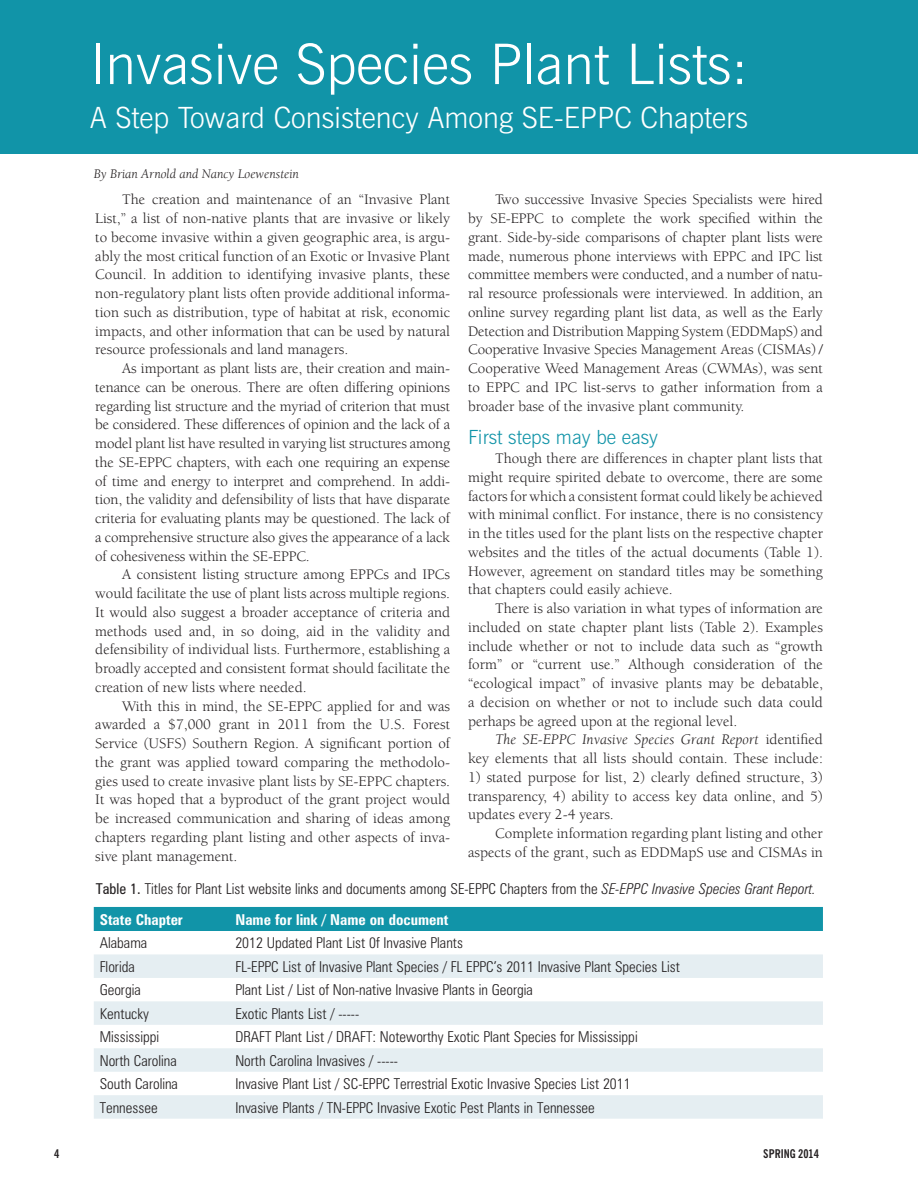
<style>
.page{position:relative;width:918px;height:1188px;background:#fff}
.page>*{position:absolute;margin:0;border:0;box-sizing:border-box;transform-origin:0 0}
.t1{font:300 55.95px "News Gothic BT";color:#fff}
.t2{font:300 29.25px "News Gothic BT";color:#fff}
.t3{font:300 19.5px "News Gothic BT";color:#1194a8}
.t4{font:15px/18.8px "Berkeley";color:#231f20;text-align:justify}
.t5{font:300 condensed 15px/31.3px "Zurich BT";color:#231f20}
.t6{font:700 condensed 15px "Zurich BT";color:#fff}
.t7{font:italic 13.5px "Berkeley";color:#231f20}
.t8{font:700 condensed 12px "News Gothic BT";color:#231f20}
.s1{font-style:italic}
.s2{font-weight:400}
.s3{font-weight:700;color:#fff}
</style>
<div class="page">
<div style="left:0;top:0;width:918px;height:153px;background:#1194a8"></div>
<div style="left:94px;top:907px;width:729px;height:24px;background:#1194a8"></div>
<svg style="left:94px;top:954px;width:729px;height:165px;fill:#e5eef2"></svg>
<h1 class="t1" style="left:90px;top:30px;width:660px">Invasive Species Plant Lists:</h1>
<h2 class="t2" style="left:90px;top:100px;width:660px">A Step Toward Consistency Among SE-EPPC Chapters</h2>
<p class="t7" style="left:94px;top:167px;width:207px">By Brian Arnold and Nancy Loewenstein</p>
<p class="t4" style="left:95px;top:191px;width:356px;text-indent:27px">The creation and maintenance of an “Invasive Plant List,” a list of non-native plants that are invasive or likely to become invasive within a given geographic area, is argu&shy;ably the most critical function of an Exotic or Invasive Plant Council. In addition to identifying invasive plants, these non-regulatory plant lists often provide additional informa&shy;tion such as distribution, type of habitat at risk, economic impacts, and other information that can be used by natural resource professionals and land managers.</p>
<p class="t4" style="left:95px;top:359px;width:356px;text-indent:27px">As important as plant lists are, their creation and main&shy;tenance can be onerous. There are often differing opinions regarding list structure and the myriad of criterion that must be considered. These differences of opinion and the lack of a model plant list have resulted in varying list structures among the SE-EPPC chapters, with each one requiring an expense of time and energy to interpret and comprehend. In addi&shy;tion, the validity and defensibility of lists that have disparate criteria for evaluating plants may be questioned. The lack of a comprehensive structure also gives the appearance of a lack of cohesiveness within the SE-EPPC.</p>
<p class="t4" style="left:95px;top:566px;width:356px;text-indent:27px">A consistent listing structure among EPPCs and IPCs would facilitate the use of plant lists across multiple regions.<br>It would also suggest a broader acceptance of criteria and methods used and, in so doing, aid in the validity and defensibility of individual lists. Furthermore, establishing a broadly accepted and consistent format should facilitate the creation of new lists where needed.</p>
<p class="t4" style="left:95px;top:697px;width:356px;text-indent:27px">With this in mind, the SE-EPPC applied for and was awarded a $7,000 grant in 2011 from the U.S. Forest Service (USFS) Southern Region. A significant portion of the grant was applied toward comparing the methodolo&shy;gies used to create invasive plant lists by SE-EPPC chapters.<br>It was hoped that a byproduct of the grant project would be increased communication and sharing of ideas among chapters regarding plant listing and other aspects of inva&shy;sive plant management.</p>
<p class="t4" style="left:468px;top:191px;width:356px;text-indent:27px">Two successive Invasive Species Specialists were hired by SE-EPPC to complete the work specified within the grant. Side-by-side comparisons of chapter plant lists were made, numerous phone interviews with EPPC and IPC list committee members were conducted, and a number of natu&shy;ral resource professionals were interviewed. In addition, an online survey regarding plant list data, as well as the Early Detection and Distribution Mapping System (EDDMapS) and Cooperative Invasive Species Management Areas (CISMAs) / Cooperative Weed Management Areas (CWMAs), was sent to EPPC and IPC list-servs to gather information from a broader base of the invasive plant community.</p>
<h3 class="t3" style="left:468px;top:426px;width:191px">First steps may be easy</h3>
<p class="t4" style="left:468px;top:449px;width:356px;text-indent:27px">Though there are differences in chapter plant lists that might require spirited debate to overcome, there are some factors for which a consistent format could likely be achieved with minimal conflict. For instance, there is no consistency in the titles used for the plant lists on the respective chapter websites and the titles of the actual documents (Table 1).<br>However, agreement on standard titles may be something that chapters could easily achieve.</p>
<p class="t4" style="left:468px;top:599px;width:356px;text-indent:27px">There is also variation in what types of information are included on state chapter plant lists (Table 2). Examples include whether or not to include data such as “growth form” or “current use.” Although consideration of the “ecological impact” of invasive plants may be debatable, a decision on whether or not to include such data could perhaps be agreed upon at the regional level.</p>
<p class="t4" style="left:468px;top:731px;width:356px;text-align:right"><span class="s1">The SE-EPPC Invasive Species Grant Report</span> identified<br>key elements that all lists should contain. These include:</p>
<p class="t4" style="left:468px;top:768px;width:356px">1) stated purpose for list, 2) clearly defined structure, 3) transparency, 4) ability to access key data online, and 5) updates every 2-4 years.</p>
<p class="t4" style="left:468px;top:824px;width:356px;text-align:right">Complete information regarding plant listing and other aspects of the grant, such as EDDMapS use and CISMAs in</p>
<p class="t5" style="left:96px;top:872px;width:722px"><span class="s2">Table 1.</span> Titles for Plant List website links and documents among SE-EPPC Chapters from the <span class="s1">SE-EPPC Invasive Species Grant Report.<br></span><span class="s3">State Chapter</span></p>
<p class="t6" style="left:235px;top:911px;width:214px">Name for link / Name on document</p>
<p class="t5" style="left:100px;top:927px;width:49px">Alabama</p>
<p class="t5" style="left:235px;top:927px;width:229px">2012 Updated Plant List 0f Invasive Plants</p>
<p class="t5" style="left:100px;top:951px;width:37px">Florida</p>
<p class="t5" style="left:235px;top:951px;width:446px">FL-EPPC List of Invasive Plant Species / FL EPPC’s 2011 Invasive Plant Species List</p>
<p class="t5" style="left:100px;top:974px;width:43px">Georgia</p>
<p class="t5" style="left:235px;top:974px;width:299px">Plant List / List of Non-native Invasive Plants in Georgia</p>
<p class="t5" style="left:100px;top:998px;width:51px">Kentucky</p>
<p class="t5" style="left:235px;top:998px;width:125px">Exotic Plants List / -----</p>
<p class="t5" style="left:100px;top:1021px;width:61px">Mississippi</p>
<p class="t5" style="left:235px;top:1021px;width:404px">DRAFT Plant List / DRAFT: Noteworthy Exotic Plant Species for Mississippi</p>
<p class="t5" style="left:100px;top:1045px;width:79px">North Carolina</p>
<p class="t5" style="left:235px;top:1045px;width:164px">North Carolina Invasives / -----</p>
<p class="t5" style="left:100px;top:1068px;width:80px">South Carolina</p>
<p class="t5" style="left:235px;top:1068px;width:397px">Invasive Plant List / SC-EPPC Terrestrial Exotic Invasive Species List 2011</p>
<p class="t5" style="left:100px;top:1092px;width:59px">Tennessee</p>
<p class="t5" style="left:235px;top:1092px;width:361px">Invasive Plants / TN-EPPC Invasive Exotic Pest Plants in Tennessee</p>
<p class="t8" style="left:54px;top:1146px;width:7px">4</p>
<p class="t8" style="left:763px;top:1146px;width:57px">SPRING 2014</p>
</div>
